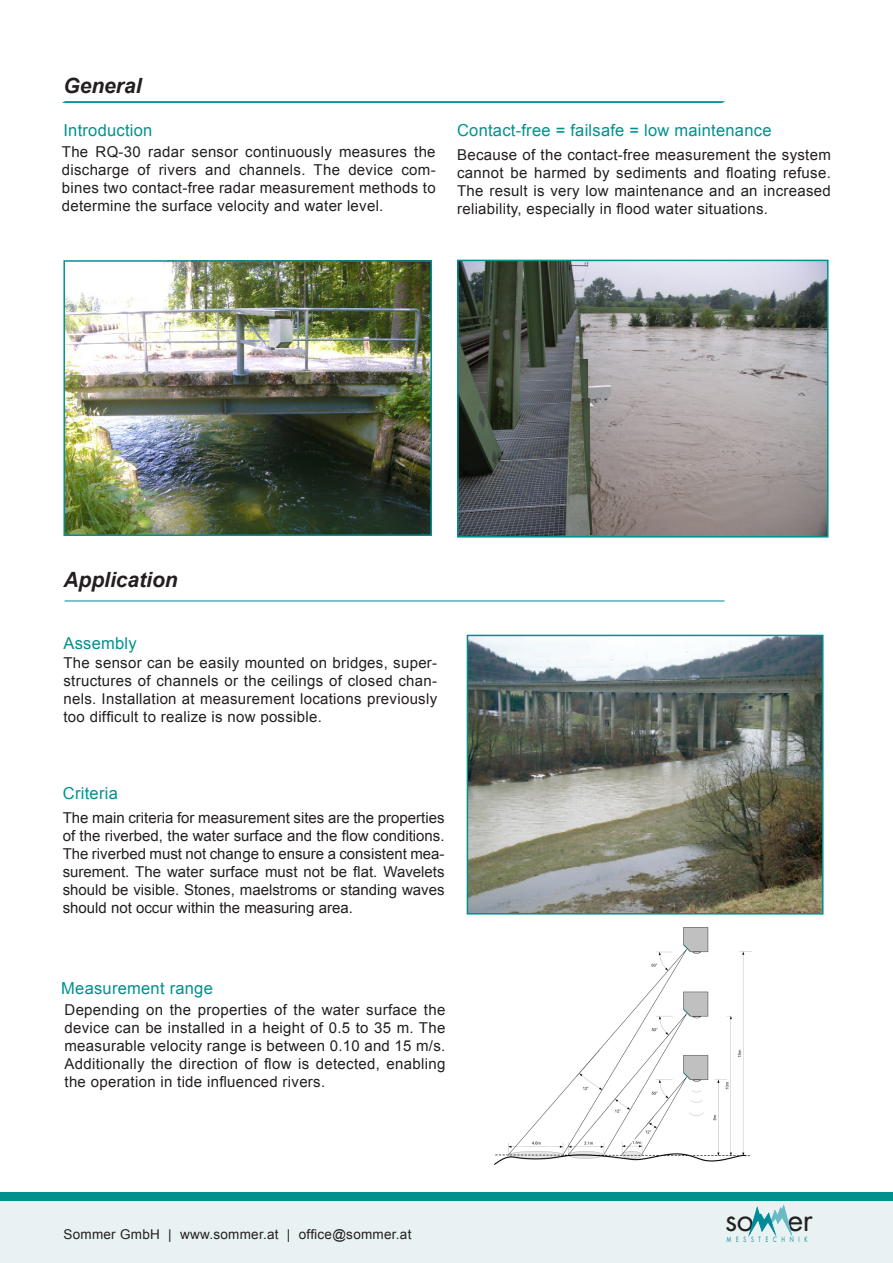
<style>
.page{position:relative;width:893px;height:1263px;background:#fff}
.page>*{position:absolute;margin:0;border:0;box-sizing:border-box;transform-origin:0 0}
.t1{font:30.3px "Futura";color:#231f20}
.Bildunterschrift{font:italic 700 21px "Arial";color:#231f20}
.Unterüberschriften{font:16.5px "Arial";letter-spacing:.015em;color:#00918e}
.Fließtext{font:15px/18px "Arial";letter-spacing:.02em;color:#231f20;text-align:justify}
.Fließtext-2{font:13.5px "Arial";letter-spacing:.02em;color:#231f20}
.t2{font:7.05px "Futura";letter-spacing:.96em;color:#008b98;scale:.7 1}
</style>
<div class="page">
<div style="left:0;top:1201px;width:893px;height:62px;background:#e8f2f2"></div>
<hr style="left:63px;top:102px;width:660px;height:1px;background:#00918e">
<div style="left:0;top:1193px;width:893px;height:8px;background:#00918e"></div>
<hr style="left:892px;top:1201px;width:1px;height:62px;background:#7ebbbe">
<img style="left:66px;top:263px;width:363px;height:270px">
<div style="left:63px;top:260px;width:369px;height:276px;border:2px solid #00918e"></div>
<img style="left:460px;top:263px;width:365px;height:271px">
<div style="left:457px;top:260px;width:371px;height:277px;border:2px solid #00918e"></div>
<svg style="left:749px;top:1205px;width:43px;height:31px"></svg>
<img style="left:495px;top:927px;width:256px;height:238px">
<hr style="left:65px;top:101px;width:659px;height:1px;background:#008b99">
<hr style="left:65px;top:601px;width:659px;height:1px;background:#008b99">
<img style="left:470px;top:638px;width:350px;height:273px">
<div style="left:467px;top:635px;width:356px;height:279px;border:2px solid #00918e"></div>
<p class="Bildunterschrift" style="left:63px;top:72px;width:80px">General</p>
<p class="Unterüberschriften" style="left:63px;top:120px;width:90px">Introduction</p>
<p class="Fließtext" style="left:62px;top:143px;width:375px">The RQ-30 radar sensor continuously measures the discharge of rivers and channels. The device com&shy;bines two contact-free radar measurement methods to determine the surface velocity and water level.</p>
<p class="Unterüberschriften" style="left:457px;top:120px;width:316px">Contact-free = failsafe = low maintenance</p>
<p class="Fließtext" style="left:457px;top:146px;width:375px">Because of the contact-free measurement the system cannot be harmed by sediments and floating refuse.<br>The result is very low maintenance and an increased reliability, especially in flood water situations.</p>
<p class="Bildunterschrift" style="left:63px;top:565px;width:116px">Application</p>
<p class="Unterüberschriften" style="left:63px;top:632px;width:75px">Assembly</p>
<p class="Fließtext" style="left:63px;top:654px;width:375px">The sensor can be easily mounted on bridges, super&shy;structures of channels or the ceilings of closed chan&shy;nels. Installation at measurement locations previously too difficult to realize is now possible.</p>
<p class="Unterüberschriften" style="left:63px;top:782px;width:56px">Criteria</p>
<p class="Fließtext" style="left:63px;top:809px;width:383px">The main criteria for measurement sites are the properties of the riverbed, the water surface and the flow conditions.<br>The riverbed must not change to ensure a consistent mea&shy;surement. The water surface must not be flat. Wavelets should be visible. Stones, maelstroms or standing waves should not occur within the measuring area.</p>
<p class="Unterüberschriften" style="left:61px;top:977px;width:153px">Measurement range</p>
<p class="Fließtext" style="left:65px;top:1001px;width:382px">Depending on the properties of the water surface the device can be installed in a height of 0.5 to 35 m. The measurable velocity range is between 0.10 and 15 m/s.<br>Additionally the direction of flow is detected, enabling the operation in tide influenced rivers.</p>
<p class="Fließtext-2" style="left:63px;top:1225px;width:349px">Sommer GmbH | www.sommer.at | office@sommer.at</p>
<p class="t1" style="left:725px;top:1199px;width:89px">so er</p>
<p class="t2" style="left:727px;top:1234px;width:117px">MESSTECHNIK</p>
</div>
